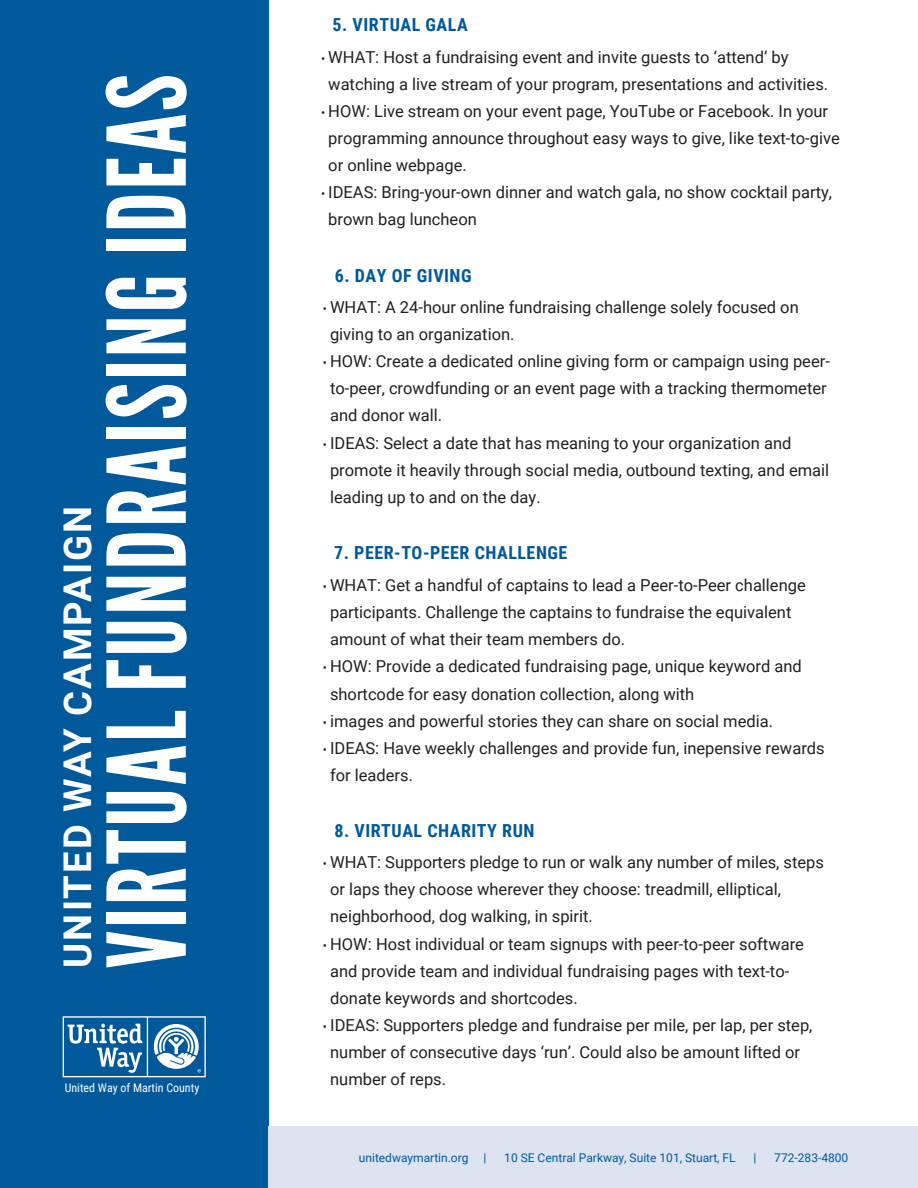
<style>
.page{position:relative;width:918px;height:1188px;background:#fff}
.page>*{position:absolute;margin:0;border:0;box-sizing:border-box;transform-origin:0 0}
.t1{font:108px "League Gothic";letter-spacing:.025em;color:#fff}
.t2{font:700 38.25px "Roboto";letter-spacing:.055em;color:#fff}
.t3{font:700 18px "Roboto Condensed";letter-spacing:.03em;color:#00599a}
.t4{font:16.5px/27.2px "Roboto";color:#231f20}
.t5{font:12px "Roboto";color:#00599a}
.t6{font:12px "Roboto Condensed";color:#fff}
.s1{font-size:12.3px}
</style>
<div class="page">
<div style="left:0;top:0;width:268px;height:1188px;background:#00599a"></div>
<div style="left:268px;top:1126px;width:650px;height:62px;background:#dde3f0"></div>
<svg style="left:63px;top:1016px;width:143px;height:61px"></svg>
<h2 class="t2" style="left:51px;top:968px;width:463px;rotate:-90deg">UNITED WAY CAMPAIGN</h2>
<h1 class="t1" style="left:83px;top:969px;width:896px;rotate:-90deg">VIRTUAL FUNDRAISING IDEAS</h1>
<p class="t6" style="left:65px;top:1079px;width:136px">United Way of Martin County</p>
<p class="t3" style="left:333px;top:12px;width:137px">5. VIRTUAL GALA</p>
<p class="t4" style="left:328px;top:43px;width:501px;text-indent:-7px"><span class="s1">•</span> WHAT: Host a fundraising event and invite guests to ‘attend’ by watching a live stream of your program, presentations and activities.</p>
<p class="t4" style="left:328px;top:97px;width:513px;text-indent:-7px"><span class="s1">•</span> HOW: Live stream on your event page, YouTube or Facebook. In your programming announce throughout easy ways to give, like text-to-give or online webpage.</p>
<p class="t4" style="left:328px;top:178px;width:505px;text-indent:-7px"><span class="s1">•</span> IDEAS: Bring-your-own dinner and watch gala, no show cocktail party, brown bag luncheon</p>
<p class="t3" style="left:335px;top:263px;width:138px">6. DAY OF GIVING</p>
<p class="t4" style="left:330px;top:293px;width:470px;text-indent:-7px"><span class="s1">•</span> WHAT: A 24-hour online fundraising challenge solely focused on giving to an organization.</p>
<p class="t4" style="left:330px;top:347px;width:501px;text-indent:-7px"><span class="s1">•</span> HOW: Create a dedicated online giving form or campaign using peer&shy;to-peer, crowdfunding or an event page with a tracking thermometer and donor wall.</p>
<p class="t4" style="left:330px;top:429px;width:501px;text-indent:-7px"><span class="s1">•</span> IDEAS: Select a date that has meaning to your organization and promote it heavily through social media, outbound texting, and email leading up to and on the day.</p>
<p class="t3" style="left:334px;top:540px;width:235px">7. PEER-TO-PEER CHALLENGE</p>
<p class="t4" style="left:330px;top:571px;width:477px;text-indent:-7px"><span class="s1">•</span> WHAT: Get a handful of captains to lead a Peer-to-Peer challenge participants. Challenge the captains to fundraise the equivalent amount of what their team members do.</p>
<p class="t4" style="left:330px;top:652px;width:473px;text-indent:-7px"><span class="s1">•</span> HOW: Provide a dedicated fundraising page, unique keyword and shortcode for easy donation collection, along with</p>
<p class="t4" style="left:323px;top:707px;width:452px"><span class="s1">•</span> images and powerful stories they can share on social media.</p>
<p class="t4" style="left:330px;top:734px;width:496px;text-indent:-7px"><span class="s1">•</span> IDEAS: Have weekly challenges and provide fun, inepensive rewards for leaders.</p>
<p class="t3" style="left:334px;top:818px;width:202px">8. VIRTUAL CHARITY RUN</p>
<p class="t4" style="left:330px;top:848px;width:495px;text-indent:-7px"><span class="s1">•</span> WHAT: Supporters pledge to run or walk any number of miles, steps or laps they choose wherever they choose: treadmill, elliptical, neighborhood, dog walking, in spirit.</p>
<p class="t4" style="left:330px;top:930px;width:475px;text-indent:-7px"><span class="s1">•</span> HOW: Host individual or team signups with peer-to-peer software and provide team and individual fundraising pages with text-to&shy;donate keywords and shortcodes.</p>
<p class="t4" style="left:330px;top:1011px;width:484px;text-indent:-7px"><span class="s1">•</span> IDEAS: Supporters pledge and fundraise per mile, per lap, per step, number of consecutive days ‘run’. Could also be amount lifted or number of reps.</p>
<p class="t5" style="left:359px;top:1149px;width:129px">unitedwaymartin.org |</p>
<p class="t5" style="left:504px;top:1149px;width:233px">10 SE Central Parkway, Suite 101, Stuart, FL</p>
<p class="t5" style="left:754px;top:1149px;width:4px">|</p>
<p class="t5" style="left:774px;top:1149px;width:76px">772-283-4800</p>
</div>
